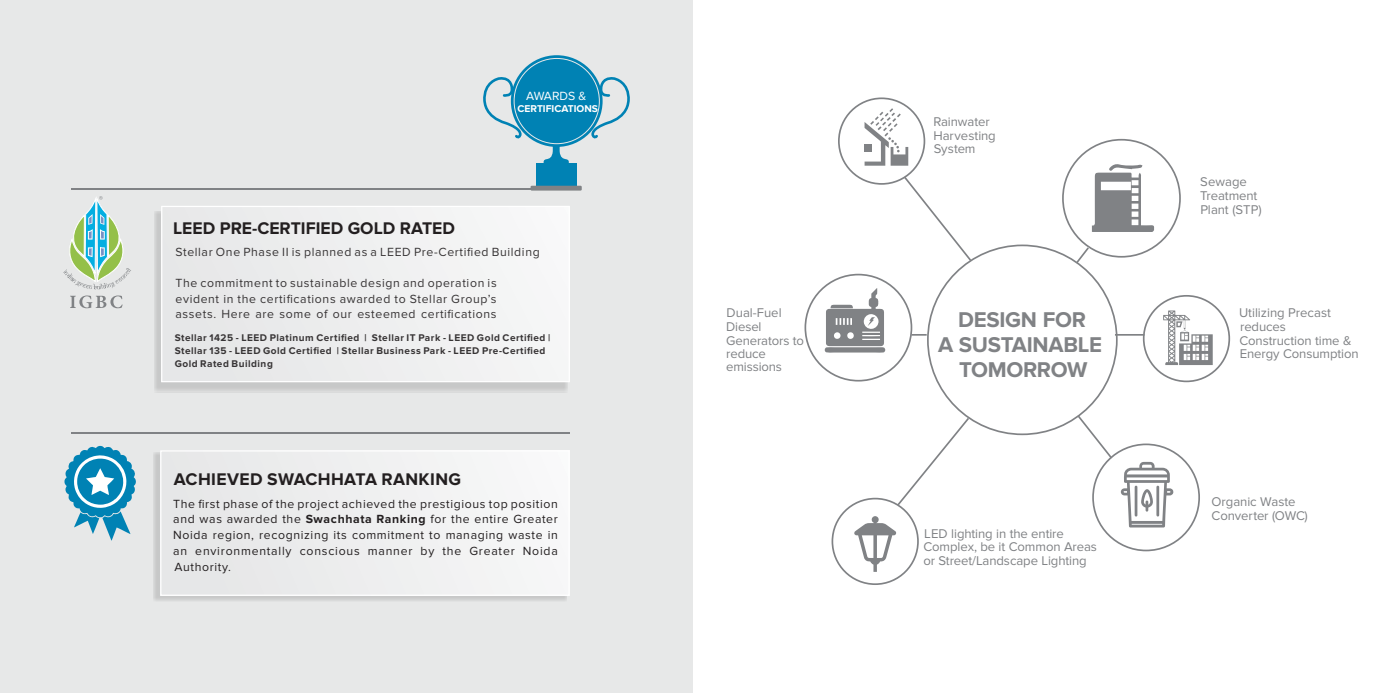
<style>
.page{position:relative;width:1386px;height:693px;background:#fff}
.page>*{position:absolute;margin:0;border:0;box-sizing:border-box;transform-origin:0 0}
.t1{font:700 22.14px/25.2px "Proxima Nova";letter-spacing:-.015em;color:#808285;text-align:center}
.t2{font:700 17.5px "Proxima Nova";color:#231f20}
.t3{font:700 17.5px "Proxima Nova";letter-spacing:.025em;color:#231f20}
.t4{font:13.12px/13.8px "Proxima Nova";letter-spacing:-.005em;color:#808285}
.t5{font:12.34px "Proxima Nova";color:#fff}
.t6{font:12.25px/15.8px "Proxima Nova";letter-spacing:.065em;color:#231f20;text-align:justify}
.t7{font:12.25px/15.8px "Proxima Nova";letter-spacing:.05em;color:#373435;text-align:justify}
.t8{font:700 10.24px "Proxima Nova";color:#fff}
.t9{font:700 10.06px/13.1px "Proxima Nova";letter-spacing:.05em;color:#373435}
.s1{font-weight:700}
</style>
<div class="page">
<svg style="left:865px;top:108px;width:43px;height:58px"></svg>
<svg style="left:1092px;top:164px;width:62px;height:68px"></svg>
<svg style="left:854px;top:516px;width:42px;height:56px"></svg>
<svg style="left:1121px;top:462px;width:53px;height:66px"></svg>
<div style="left:838px;top:97px;width:87px;height:88px;border:2px solid #808285;border-radius:50%"></div>
<div style="left:832px;top:498px;width:87px;height:87px;border:2px solid #808285;border-radius:50%"></div>
<div style="left:1143px;top:295px;width:87px;height:87px;border:2px solid #808285;border-radius:50%"></div>
<div style="left:805px;top:274px;width:107px;height:108px;border:2px solid #808285;border-radius:50%"></div>
<div style="left:1092px;top:444px;width:108px;height:107px;border:2px solid #808285;border-radius:50%"></div>
<div style="left:1062px;top:139px;width:119px;height:119px;border:2px solid #808285;border-radius:50%"></div>
<svg style="left:902px;top:175px;width:71px;height:88px"></svg>
<svg style="left:1076px;top:413px;width:38px;height:47px"></svg>
<svg style="left:1074px;top:246px;width:17px;height:19px"></svg>
<svg style="left:896px;top:416px;width:75px;height:91px"></svg>
<svg style="left:911px;top:334px;width:16px;height:2px"></svg>
<hr style="left:1115px;top:334px;width:29px;height:2px;background:#808285">
<svg style="left:1163px;top:311px;width:50px;height:54px"></svg>
<svg style="left:824px;top:288px;width:62px;height:65px"></svg>
<div style="left:0;top:0;width:693px;height:693px;background:#e7e8e8"></div>
<div style="left:154px;top:211px;width:413px;height:181px;background:linear-gradient(to right,#cacaca,#cacbcb)"></div>
<div style="left:162px;top:206px;width:407px;height:176px;background:#eeeff0"></div>
<div style="left:161px;top:206px;width:409px;height:176px;border:1px solid #fff"></div>
<div style="left:153px;top:452px;width:414px;height:150px;background:#cdcece"></div>
<div style="left:161px;top:451px;width:408px;height:144px;background:#eeeff0"></div>
<div style="left:160px;top:450px;width:410px;height:146px;border:1px solid #fff"></div>
<svg style="left:511px;top:55px;width:92px;height:92px"></svg>
<div style="left:514px;top:58px;width:86px;height:86px;background:#0082b4;border:1px solid #e7e8e8;border-radius:50%"></div>
<svg style="left:543px;top:145px;width:26px;height:18px"></svg>
<div style="left:537px;top:163px;width:40px;height:25px;background:#0082b4"></div>
<div style="left:531px;top:186px;width:51px;height:5px;background:#808285"></div>
<svg style="left:483px;top:77px;width:40px;height:61px"></svg>
<svg style="left:590px;top:77px;width:40px;height:61px"></svg>
<svg style="left:63px;top:196px;width:68px;height:93px"></svg>
<svg style="left:70px;top:295px;width:53px;height:13px"></svg>
<svg style="left:72px;top:188px;width:459px;height:2px"></svg>
<svg style="left:72px;top:432px;width:498px;height:2px"></svg>
<svg style="left:64px;top:445px;width:72px;height:96px"></svg>
<p class="t5" style="left:526px;top:90px;width:62px">AWARDS &amp;</p>
<p class="t8" style="left:517px;top:104px;width:82px">CERTIFICATIONS</p>
<h2 class="t2" style="left:173px;top:221px;width:283px">LEED PRE-CERTIFIED GOLD RATED</h2>
<p class="t7" style="left:175px;top:245px;width:366px">Stellar One Phase II is planned as a LEED Pre-Certified Building</p>
<p class="t7" style="left:175px;top:275px;width:323px">The commitment to sustainable design and operation is evident in the certifications awarded to Stellar Group’s assets. Here are some of our esteemed certifications</p>
<p class="t9" style="left:175px;top:331px;width:377px">Stellar 1425 - LEED Platinum Certified | Stellar IT Park - LEED Gold Certified |<br>Stellar 135 - LEED Gold Certified | Stellar Business Park - LEED Pre-Certified<br>Gold Rated Building</p>
<h2 class="t3" style="left:174px;top:471px;width:289px">ACHIEVED SWACHHATA RANKING</h2>
<p class="t6" style="left:173px;top:496px;width:386px">The first phase of the project achieved the prestigious top position and was awarded the <span class="s1">Swachhata Ranking</span> for the entire Greater Noida region, recognizing its commitment to managing waste in an environmentally conscious manner by the Greater Noida Authority.</p>
<p class="t4" style="left:933px;top:115px;width:64px">Rainwater<br>Harvesting<br>System</p>
<p class="t4" style="left:1200px;top:175px;width:63px">Sewage<br>Treatment<br>Plant (STP)</p>
<p class="t4" style="left:726px;top:306px;width:79px;line-height:14.2px">Dual-Fuel<br>Diesel<br>Generators to</p>
<p class="t4" style="left:726px;top:347px;width:41px">reduce</p>
<p class="t4" style="left:1240px;top:348px;width:121px">Energy Consumption</p>
<p class="t4" style="left:726px;top:360px;width:57px">emissions</p>
<p class="t4" style="left:1239px;top:306px;width:114px">Utilizing Precast reduces<br>Construction time &amp;</p>
<h1 class="t1" style="left:938px;top:308px;width:166px">DESIGN FOR<br>A SUSTAINABLE<br>TOMORROW</h1>
<p class="t4" style="left:923px;top:527px;width:175px;line-height:13.4px">LED lighting in the entire<br>Complex, be it Common Areas or Street/Landscape Lighting</p>
<p class="t4" style="left:1212px;top:496px;width:98px">Organic Waste<br>Converter (OWC)</p>
</div>
